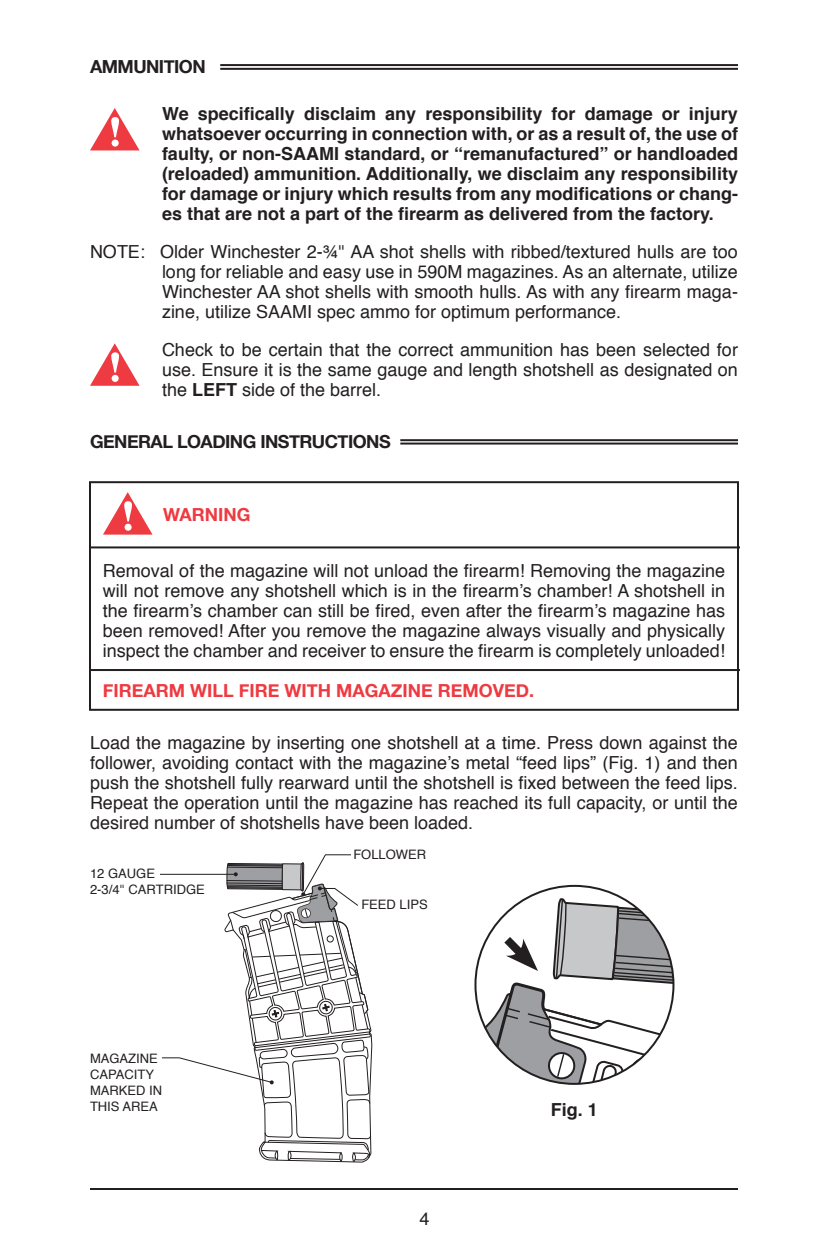
<style>
.page{position:relative;width:828px;height:1260px;background:#fff}
.page>*{position:absolute;margin:0;border:0;box-sizing:border-box;transform-origin:0 0}
.P_-_Note_Indent{font:18px/20px "Helvetica";color:#231f20;text-align:justify}
.P_-_Indent{font:700 18px/20px "Helvetica";color:#231f20;text-align:justify}
.H3_-_Warning{font:700 18px "Helvetica Neue";color:#ee3a41}
.t1{font:700 18px "Helvetica Neue";letter-spacing:-.03em;color:#231f20}
.Figure_Label{font:13px/16px "Helvetica";color:#231f20}
.s1{font-family:"Helvetica Neue";font-stretch:condensed}
.s2{font-weight:700}
</style>
<div class="page">
<hr style="left:90px;top:1188px;width:648px;height:2px;background:#231f20">
<svg style="left:90px;top:108px;width:50px;height:42px"></svg>
<svg style="left:90px;top:343px;width:50px;height:43px"></svg>
<hr style="left:220px;top:64px;width:518px;height:2px;background:#231f20">
<hr style="left:220px;top:68px;width:518px;height:2px;background:#231f20">
<svg style="left:103px;top:492px;width:50px;height:43px"></svg>
<div style="left:89px;top:481px;width:650px;height:230px;border:2px solid #231f20"></div>
<hr style="left:90px;top:546px;width:650px;height:2px;background:#231f20">
<hr style="left:90px;top:669px;width:650px;height:2px;background:#231f20">
<hr style="left:400px;top:439px;width:338px;height:2px;background:#231f20">
<hr style="left:400px;top:443px;width:338px;height:2px;background:#231f20">
<svg style="left:475px;top:897px;width:198px;height:187px"></svg>
<hr style="left:160px;top:874px;width:76px;height:1px;background:#231f20">
<svg style="left:161px;top:854px;width:212px;height:309px"></svg>
<h3 class="t1" style="left:90px;top:53px;width:117px">AMMUNITION</h3>
<p class="P_-_Indent" style="left:162px;top:104px;width:578px">We specifically disclaim any responsibility for damage or injury whatsoever occurring in connection with, or as a result of, the use of faulty, or non-SAAMI standard, or “remanufactured” or handloaded (reloaded) ammunition. Additionally, we disclaim any responsibility for damage or injury which results from any modifications or chang&shy;es that are not a part of the firearm as delivered from the factory.</p>
<p class="P_-_Note_Indent" style="left:162px;top:243px;width:577px;text-indent:-72px">NOTE: Older Winchester 2-¾<span class="s1">"</span> AA shot shells with ribbed/textured hulls are too long for reliable and easy use in 590M magazines. As an alternate, utilize Winchester AA shot shells with smooth hulls. As with any firearm maga&shy;zine, utilize SAAMI spec ammo for optimum performance.</p>
<p class="P_-_Note_Indent" style="left:162px;top:341px;width:577px">Check to be certain that the correct ammunition has been selected for use. Ensure it is the same gauge and length shotshell as designated on the <span class="s2">LEFT</span> side of the barrel.</p>
<h3 class="t1" style="left:90px;top:428px;width:302px">GENERAL LOADING INSTRUCTIONS</h3>
<p class="H3_-_Warning" style="left:163px;top:500px;width:89px">WARNING</p>
<p class="P_-_Note_Indent" style="left:103px;top:561px;width:624px">Removal of the magazine will not unload the firearm! Removing the magazine will not remove any shotshell which is in the firearm’s chamber! A shotshell in the firearm’s chamber can still be fired, even after the firearm’s magazine has been removed! After you remove the magazine always visually and physically inspect the chamber and receiver to ensure the firearm is completely unloaded!</p>
<p class="H3_-_Warning" style="left:103px;top:676px;width:433px">FIREARM WILL FIRE WITH MAGAZINE REMOVED.</p>
<p class="P_-_Note_Indent" style="left:90px;top:733px;width:649px">Load the magazine by inserting one shotshell at a time. Press down against the follower, avoiding contact with the magazine’s metal “feed lips” (Fig. 1) and then push the shotshell fully rearward until the shotshell is fixed between the feed lips.<br>Repeat the operation until the magazine has reached its full capacity, or until the desired number of shotshells have been loaded.</p>
<p class="Figure_Label" style="left:90px;top:866px;width:116px">12 GAUGE<br>2-3/4<span class="s1">"</span> CARTRIDGE</p>
<p class="Figure_Label" style="left:90px;top:1051px;width:74px">MAGAZINE<br>CAPACITY<br>MARKED IN<br>THIS AREA</p>
<p class="Figure_Label" style="left:353px;top:847px;width:74px">FOLLOWER</p>
<p class="Figure_Label" style="left:361px;top:897px;width:68px">FEED LIPS</p>
<p class="P_-_Note_Indent" style="left:419px;top:1209px;width:12px">4</p>
<p class="P_-_Indent" style="left:551px;top:1100px;width:49px">Fig. 1</p>
</div>
